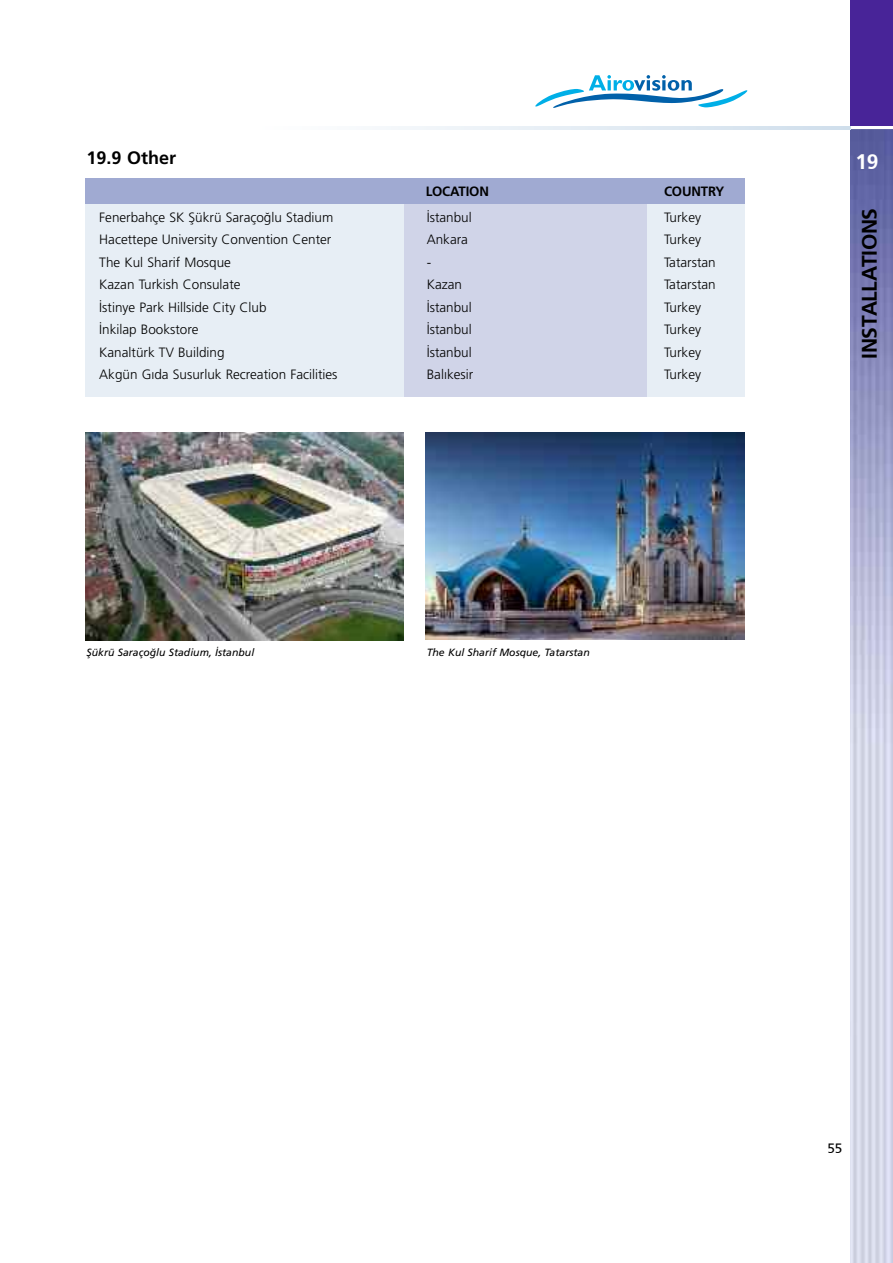
<style>
.page{position:relative;width:893px;height:1263px;background:#fff}
.page>*{position:absolute;margin:0;border:0;box-sizing:border-box;transform-origin:0 0}
.t1{font:700 21px "Frutiger";letter-spacing:-.02em;color:#000}
.t2{font:700 21px "Frutiger";color:#fff}
.t3{font:700 18px "Frutiger X";color:#000}
.t4{font:300 13.5px "Frutiger X";color:#000}
.t5{font:700 13.5px "Frutiger X";letter-spacing:-.01em;color:#000}
.t6{font:13.5px "Frutiger Roman";color:#000}
.t7{font:italic 10.5px "Frutiger X";color:#000}
</style>
<div class="page">
<div style="left:850px;top:0;width:43px;height:126px;background:#482498"></div>
<img style="left:850px;top:129px;width:43px;height:1134px">
<svg style="left:386px;top:126px;width:464px;height:3px"></svg>
<svg style="left:535px;top:75px;width:213px;height:33px"></svg>
<div style="left:85px;top:204px;width:659px;height:193px;background:#e7eef5"></div>
<div style="left:404px;top:203px;width:242px;height:194px;background:#d0d4e8"></div>
<img style="left:85px;top:433px;width:319px;height:207px">
<img style="left:425px;top:432px;width:319px;height:208px">
<div style="left:85px;top:178px;width:659px;height:26px;background:#a0aad2"></div>
<h2 class="t3" style="left:87px;top:150px;width:91px">19.9 Other</h2>
<p class="t5" style="left:426px;top:186px;width:65px">LOCATION</p>
<p class="t5" style="left:664px;top:186px;width:62px">COUNTRY</p>
<p class="t4" style="left:99px;top:212px;width:235px">Fenerbahçe SK Şükrü Saraçoğlu Stadium</p>
<p class="t4" style="left:427px;top:212px;width:47px">İstanbul</p>
<p class="t4" style="left:664px;top:212px;width:38px">Turkey</p>
<p class="t4" style="left:99px;top:234px;width:234px">Hacettepe University Convention Center</p>
<p class="t4" style="left:427px;top:234px;width:43px">Ankara</p>
<p class="t4" style="left:664px;top:234px;width:38px">Turkey</p>
<p class="t4" style="left:99px;top:257px;width:133px">The Kul Sharif Mosque</p>
<p class="t4" style="left:427px;top:257px;width:6px">-</p>
<p class="t4" style="left:664px;top:257px;width:53px">Tatarstan</p>
<p class="t4" style="left:99px;top:279px;width:143px">Kazan Turkish Consulate</p>
<p class="t4" style="left:427px;top:279px;width:37px">Kazan</p>
<p class="t4" style="left:664px;top:279px;width:53px">Tatarstan</p>
<p class="t4" style="left:99px;top:302px;width:169px">İstinye Park Hillside City Club</p>
<p class="t4" style="left:427px;top:302px;width:47px">İstanbul</p>
<p class="t4" style="left:664px;top:302px;width:38px">Turkey</p>
<p class="t4" style="left:99px;top:324px;width:101px">İnkilap Bookstore</p>
<p class="t4" style="left:427px;top:324px;width:47px">İstanbul</p>
<p class="t4" style="left:664px;top:324px;width:38px">Turkey</p>
<p class="t4" style="left:99px;top:347px;width:127px">Kanaltürk TV Building</p>
<p class="t4" style="left:427px;top:347px;width:47px">İstanbul</p>
<p class="t4" style="left:664px;top:347px;width:38px">Turkey</p>
<p class="t4" style="left:99px;top:369px;width:240px">Akgün Gıda Susurluk Recreation Facilities</p>
<p class="t4" style="left:427px;top:369px;width:48px">Balıkesir</p>
<p class="t4" style="left:664px;top:369px;width:38px">Turkey</p>
<p class="t7" style="left:87px;top:648px;width:169px">Şükrü Saraçoğlu Stadium, İstanbul</p>
<p class="t7" style="left:427px;top:648px;width:165px">The Kul Sharif Mosque, Tatarstan</p>
<h1 class="t2" style="left:856px;top:150px;width:24px">19</h1>
<h1 class="t1" style="left:857px;top:359px;width:152px;rotate:-90deg">InSTallaTIOnS</h1>
<p class="t6" style="left:827px;top:1140px;width:17px">55</p>
</div>
